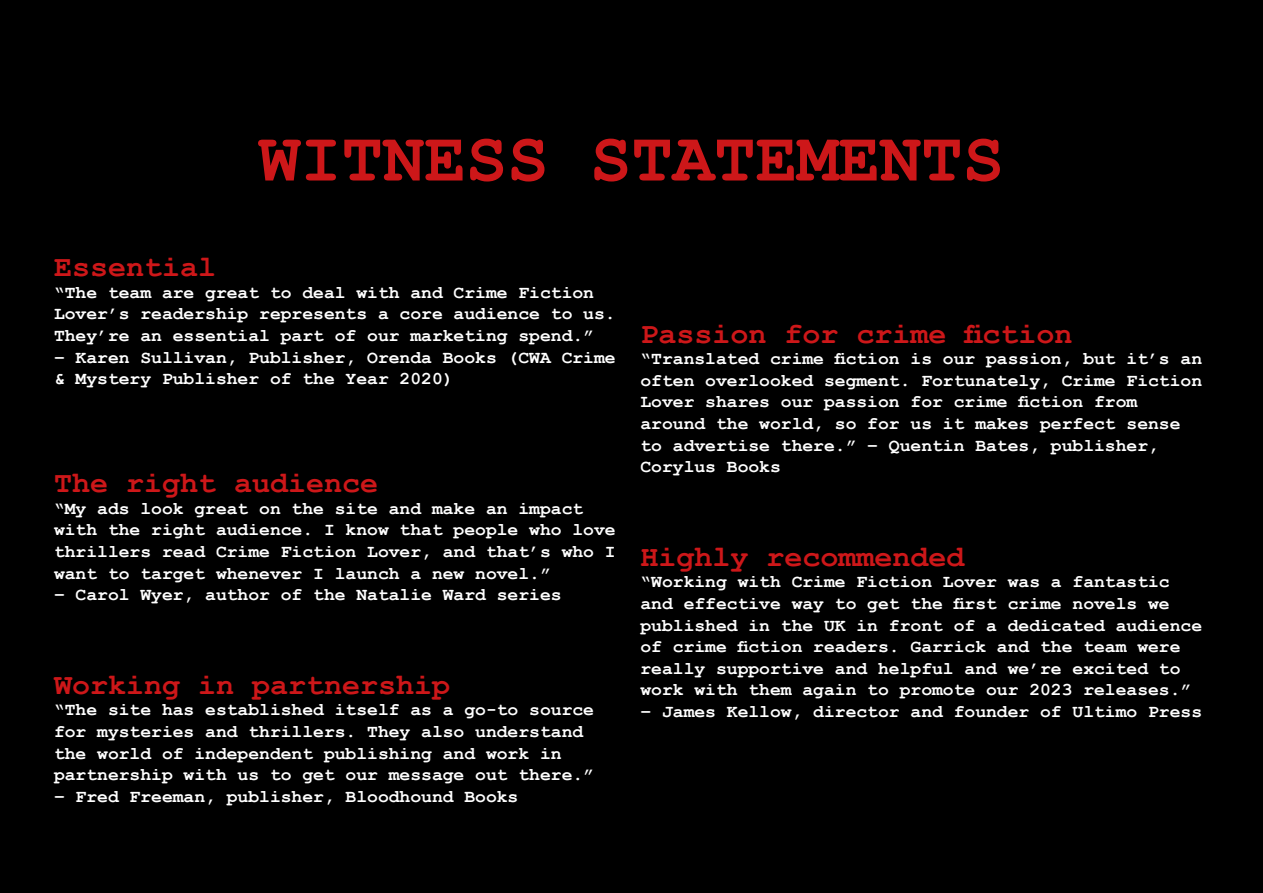
<style>
.page{position:relative;width:1263px;height:893px;background:#000}
.page>*{position:absolute;margin:0;border:0;box-sizing:border-box;transform-origin:0 0}
.t1{font:700 69px "Courier New";color:#cd1719}
.t2{font:700 30px "Courier New";color:#cd1719}
.t3{font:700 18px/21.6px "Courier New";color:#fff}
</style>
<div class="page">
<h1 class="t1" style="left:259px;top:116px;width:747px">WITNESS STATEMENTS</h1>
<h2 class="t2" style="left:54px;top:248px;width:163px">Essential</h2>
<p class="t3" style="left:54px;top:281px;width:563px">“The team are great to deal with and Crime Fiction<br>Lover’s readership represents a core audience to us.<br>They’re an essential part of our marketing spend.”</p>
<p class="t3" style="left:54px;top:345px;width:563px">– Karen Sullivan, Publisher, Orenda Books (CWA Crime &amp; Mystery Publisher of the Year 2020)</p>
<h2 class="t2" style="left:54px;top:464px;width:326px">The right audience</h2>
<p class="t3" style="left:54px;top:497px;width:563px">“My ads look great on the site and make an impact with the right audience. I know that people who love thrillers read Crime Fiction Lover, and that’s who I want to target whenever I launch a new novel.”</p>
<p class="t3" style="left:54px;top:583px;width:509px">– Carol Wyer, author of the Natalie Ward series</p>
<h2 class="t2" style="left:54px;top:666px;width:398px">Working in partnership</h2>
<p class="t3" style="left:54px;top:698px;width:542px">“The site has established itself as a go-to source for mysteries and thrillers. They also understand the world of independent publishing and work in partnership with us to get our message out there.”</p>
<p class="t3" style="left:54px;top:785px;width:466px">– Fred Freeman, publisher, Bloodhound Books</p>
<h2 class="t2" style="left:640px;top:315px;width:434px">Passion for crime fiction</h2>
<p class="t3" style="left:640px;top:347px;width:563px">“Translated crime fiction is our passion, but it’s an often overlooked segment. Fortunately, Crime Fiction Lover shares our passion for crime fiction from around the world, so for us it makes perfect sense to advertise there.” – Quentin Bates, publisher, Corylus Books</p>
<h2 class="t2" style="left:640px;top:538px;width:325px">Highly recommended</h2>
<p class="t3" style="left:640px;top:570px;width:563px">“Working with Crime Fiction Lover was a fantastic and effective way to get the first crime novels we published in the UK in front of a dedicated audience of crime fiction readers. Garrick and the team were really supportive and helpful and we’re excited to work with them again to promote our 2023 releases.”</p>
<p class="t3" style="left:640px;top:700px;width:563px">– James Kellow, director and founder of Ultimo Press</p>
</div>
